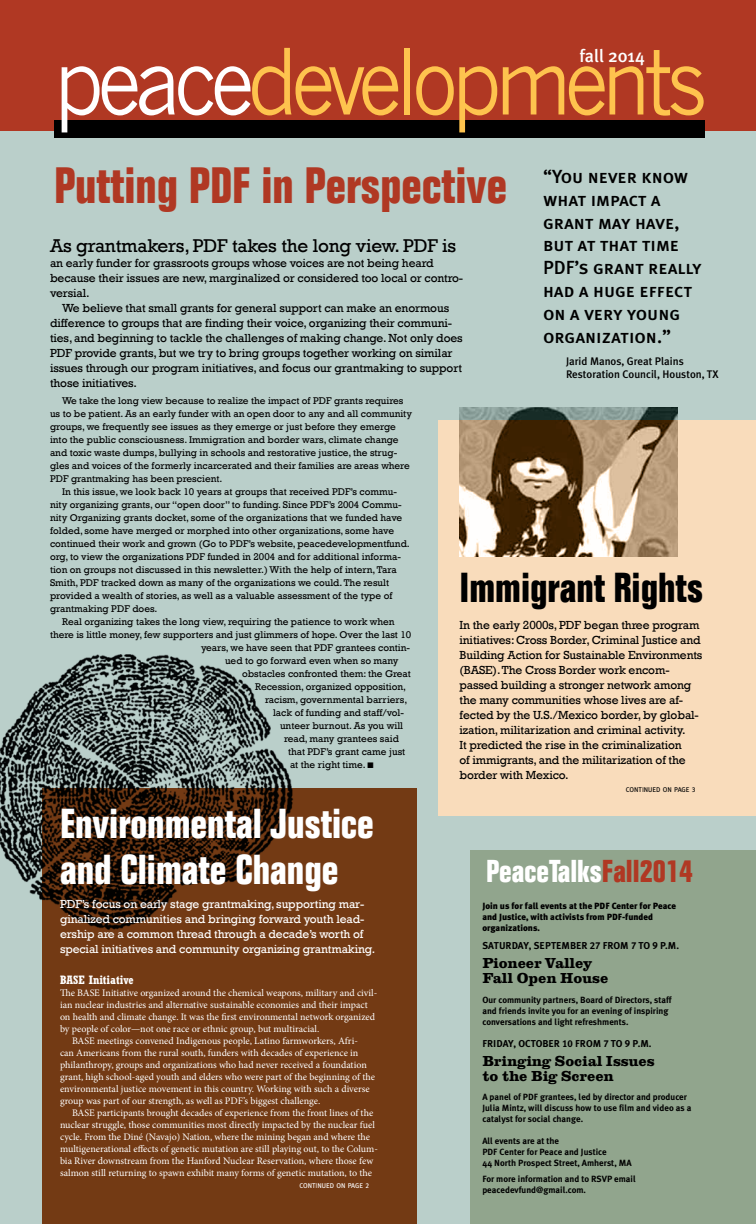
<style>
.page{position:relative;width:756px;height:1224px;background:#fff}
.page>*{position:absolute;margin:0;border:0;box-sizing:border-box;transform-origin:0 0}
.t1{font:90px "News Gothic";letter-spacing:-.08em;color:#fec34e;scale:.9 1}
.t2{font:700 condensed 50px "Folio";color:#b03823}
.t3{font:700 condensed 41px/46px "Folio";color:#fff}
.t4{font:700 condensed 41px "Folio";color:#000}
.t5{font:700 condensed 31px "Folio";color:#fff}
.t6{font:19px/22.8px "Meta Plus Medium Caps";color:#000}
.t7{font:19px "Rockwell";letter-spacing:-.01em;color:#000}
.t8{font:500 18px "Meta Plus";color:#fff}
.t9{font:800 15px/15px "Clarendon LH";color:#000}
.t10{font:12px/15px "Rockwell";letter-spacing:-.01em;color:#000}
.t11{font:12px/15px "Rockwell";letter-spacing:-.01em;color:#fff}
.t12{font:700 condensed 12px "M Rockwell";color:#fff}
.t13{font:500 11px/13.2px "Meta Plus";color:#000}
.t14{font:10px "Rockwell";color:#000}
.t15{font:10px "Minion Pro";letter-spacing:-.01em;color:#fff}
.t16{font:10px "Meta Plus Bold Caps";color:#000}
.t17{font:700 9px/11px "Meta Plus";color:#000}
.t18{font:900 9px/11px "Meta Plus";color:#000}
.t19{font:7px "Meta Caps";color:#000}
.t20{font:7px "Meta Caps";color:#fff}
.s1{color:#fff}
.s2{color:#b03823}
</style>
<div class="page">
<div style="left:0;top:108px;width:756px;height:1116px;background:#bacfca"></div>
<div style="left:438px;top:420px;width:318px;height:396px;background:#f9dcbb"></div>
<div style="left:0;top:0;width:756px;height:130px;background:#b03823"></div>
<div style="left:43px;top:788px;width:374px;height:436px;background:#733a14"></div>
<img style="left:0;top:654px;width:294px;height:293px">
<div style="left:470px;top:850px;width:286px;height:374px;background:#91a58d"></div>
<img style="left:460px;top:408px;width:218px;height:148px">
<div style="left:54px;top:120px;width:651px;height:18px;background:#000"></div>
<h1 class="t1" style="left:54px;top:30px;width:728px"><span class="s1">peace</span>developments</h1>
<h3 class="t8" style="left:579px;top:45px;width:67px">fall 2014</h3>
<h2 class="t2" style="left:54px;top:158px;width:455px">Putting PDF in Perspective</h2>
<h3 class="t6" style="left:543px;top:165px;width:160px">“You never know what impact a grant may have, but at that time<br>PDF’s grant really had a huge effect on a very young organization.”</h3>
<p class="t13" style="left:566px;top:354px;width:154px">Jarid Manos, Great Plains<br>Restoration Council, Houston, TX</p>
<h3 class="t7" style="left:50px;top:234px;width:408px">As grantmakers, PDF takes the long view. PDF is</h3>
<p class="t10" style="left:50px;top:255px;width:415px">an early funder for grassroots groups whose voices are not being heard because their issues are new, marginalized or considered too local or contro&shy;versial.</p>
<p class="t10" style="left:50px;top:300px;width:414px;text-indent:12px">We believe that small grants for general support can make an enormous difference to groups that are finding their voice, organizing their communi&shy;ties, and beginning to tackle the challenges of making change. Not only does PDF provide grants, but we try to bring groups together working on similar issues through our program initiatives, and focus our grantmaking to support those initiatives.</p>
<p class="t14" style="left:62px;top:395px;width:343px">We take the long view because to realize the impact of PDF grants requires</p>
<p class="t14" style="left:50px;top:408px;width:363px">us to be patient. As an early funder with an open door to any and all community</p>
<p class="t14" style="left:50px;top:421px;width:347px">groups, we frequently see issues as they emerge or just before they emerge</p>
<p class="t14" style="left:50px;top:434px;width:350px">into the public consciousness. Immigration and border wars, climate change</p>
<p class="t14" style="left:50px;top:447px;width:349px">and toxic waste dumps, bullying in schools and restorative justice, the strug-</p>
<p class="t14" style="left:50px;top:460px;width:361px">gles and voices of the formerly incarcerated and their families are areas where</p>
<p class="t14" style="left:50px;top:473px;width:174px">PDF grantmaking has been prescient.</p>
<p class="t14" style="left:62px;top:486px;width:336px">In this issue, we look back 10 years at groups that received PDF’s commu-</p>
<p class="t14" style="left:50px;top:499px;width:353px">nity organizing grants, our “open door” to funding. Since PDF’s 2004 Commu-</p>
<p class="t14" style="left:50px;top:512px;width:354px">nity Organizing grants docket, some of the organizations that we funded have</p>
<p class="t14" style="left:50px;top:525px;width:346px">folded, some have merged or morphed into other organizations, some have</p>
<p class="t14" style="left:50px;top:538px;width:361px">continued their work and grown (Go to PDF’s website, peacedevelopmentfund.</p>
<p class="t14" style="left:50px;top:551px;width:353px">org, to view the organizations PDF funded in 2004 and for additional informa-</p>
<p class="t14" style="left:50px;top:564px;width:348px">tion on groups not discussed in this newsletter.) With the help of intern, Tara</p>
<p class="t14" style="left:50px;top:577px;width:341px">Smith, PDF tracked down as many of the organizations we could. The result</p>
<p class="t14" style="left:50px;top:590px;width:344px">provided a wealth of stories, as well as a valuable assessment of the type of</p>
<p class="t14" style="left:50px;top:603px;width:109px">grantmaking PDF does.</p>
<p class="t14" style="left:62px;top:616px;width:334px">Real organizing takes the long view, requiring the patience to work when</p>
<p class="t14" style="left:50px;top:629px;width:363px">there is little money, few supporters and just glimmers of hope. Over the last 10</p>
<p class="t14" style="left:201px;top:642px;width:211px">years, we have seen that PDF grantees contin-</p>
<p class="t14" style="left:225px;top:655px;width:175px">ued to go forward even when so many</p>
<p class="t14" style="left:242px;top:668px;width:170px">obstacles confronted them: the Great</p>
<p class="t14" style="left:255px;top:681px;width:153px">Recession, organized opposition,</p>
<p class="t14" style="left:265px;top:694px;width:144px">racism, governmental barriers,</p>
<p class="t14" style="left:273px;top:707px;width:133px">lack of funding and staff/vol-</p>
<p class="t14" style="left:280px;top:720px;width:125px">unteer burnout. As you will</p>
<p class="t14" style="left:284px;top:733px;width:116px">read, many grantees said</p>
<p class="t14" style="left:288px;top:746px;width:119px">that PDF’s grant came just</p>
<p class="t14" style="left:290px;top:759px;width:85px">at the right time. ■</p>
<h3 class="t4" style="left:460px;top:565px;width:245px">Immigrant Rights</h3>
<p class="t10" style="left:460px;top:618px;width:244px">In the early 2000s, PDF began three program initiatives: Cross Border, Criminal Justice and Building Action for Sustainable Environments (BASE). The Cross Border work encom&shy;passed building a stronger network among the many communities whose lives are af&shy;fected by the U.S./Mexico border, by global&shy;ization, militarization and criminal activity.<br>It predicted the rise in the criminalization<br>of immigrants, and the militarization of the border with Mexico.</p>
<h3 class="t3" style="left:60px;top:801px;width:315px">Environmental Justice and Climate Change</h3>
<p class="t11" style="left:60px;top:897px;width:317px">PDF’s focus on early stage grantmaking, supporting mar&shy;ginalized communities and bringing forward youth lead&shy;ership are a common thread through a decade’s worth of special initiatives and community organizing grantmaking.</p>
<p class="t12" style="left:60px;top:973px;width:75px">BASE Initiative</p>
<p class="t15" style="left:60px;top:986px;width:319px">The BASE Initiative organized around the chemical weapons, military and civil-</p>
<p class="t15" style="left:60px;top:998px;width:309px">ian nuclear industries and alternative sustainable economies and their impact</p>
<p class="t15" style="left:60px;top:1010px;width:317px">on health and climate change. It was the first environmental network organized</p>
<p class="t15" style="left:60px;top:1022px;width:261px">by people of color—not one race or ethnic group, but multiracial.</p>
<p class="t15" style="left:72px;top:1034px;width:287px">BASE meetings convened Indigenous people, Latino farmworkers, Afri-</p>
<p class="t15" style="left:60px;top:1046px;width:300px">can Americans from the rural south, funders with decades of experience in</p>
<p class="t15" style="left:60px;top:1058px;width:308px">philanthropy, groups and organizations who had never received a foundation</p>
<p class="t15" style="left:60px;top:1070px;width:317px">grant, high school-aged youth and elders who were part of the beginning of the</p>
<p class="t15" style="left:60px;top:1082px;width:311px">environmental justice movement in this country. Working with such a diverse</p>
<p class="t15" style="left:60px;top:1094px;width:262px">group was part of our strength, as well as PDF’s biggest challenge.</p>
<p class="t15" style="left:72px;top:1106px;width:303px">BASE participants brought decades of experience from the front lines of the</p>
<p class="t15" style="left:60px;top:1118px;width:316px">nuclear struggle, those communities most directly impacted by the nuclear fuel</p>
<p class="t15" style="left:60px;top:1130px;width:312px">cycle. From the Diné (Navajo) Nation, where the mining began and where the</p>
<p class="t15" style="left:60px;top:1142px;width:319px">multigenerational effects of genetic mutation are still playing out, to the Colum-</p>
<p class="t15" style="left:60px;top:1154px;width:315px">bia River downstream from the Hanford Nuclear Reservation, where those few</p>
<p class="t15" style="left:60px;top:1166px;width:314px">salmon still returning to spawn exhibit many forms of genetic mutation, to the</p>
<p class="t20" style="left:299px;top:1182px;width:71px">CONTINUED ON PAGE 2</p>
<p class="t19" style="left:626px;top:786px;width:71px">CONTINUED ON PAGE 3</p>
<h3 class="t5" style="left:486px;top:854px;width:208px">PeaceTalks<span class="s2">Fall2014</span></h3>
<p class="t18" style="left:482px;top:900px;width:195px">Join us for fall events at the PDF Center for Peace and Justice, with activists from PDF-funded organizations.</p>
<p class="t16" style="left:482px;top:940px;width:198px">SATURDAY, SEPTEMBER 27 FROM 7 TO 9 P.M.</p>
<h3 class="t9" style="left:482px;top:956px;width:127px">Pioneer Valley<br>Fall Open House</h3>
<p class="t17" style="left:482px;top:994px;width:191px">Our community partners, Board of Directors, staff and friends invite you for an evening of inspiring conversations and light refreshments.</p>
<p class="t16" style="left:482px;top:1037px;width:171px">FRIDAY, OCTOBER 10 FROM 7 TO 9 P.M.</p>
<h3 class="t9" style="left:482px;top:1053px;width:174px">Bringing Social Issues to the Big Screen</h3>
<p class="t17" style="left:482px;top:1091px;width:210px">A panel of PDF grantees, led by director and producer<br>Julia Mintz, will discuss how to use film and video as a catalyst for social change.</p>
<p class="t17" style="left:482px;top:1135px;width:151px">All events are at the<br>PDF Center for Peace and Justice<br>44 North Prospect Street, Amherst, MA</p>
<p class="t17" style="left:482px;top:1173px;width:155px">For more information and to RSVP email peacedevfund@gmail.com.</p>
</div>
